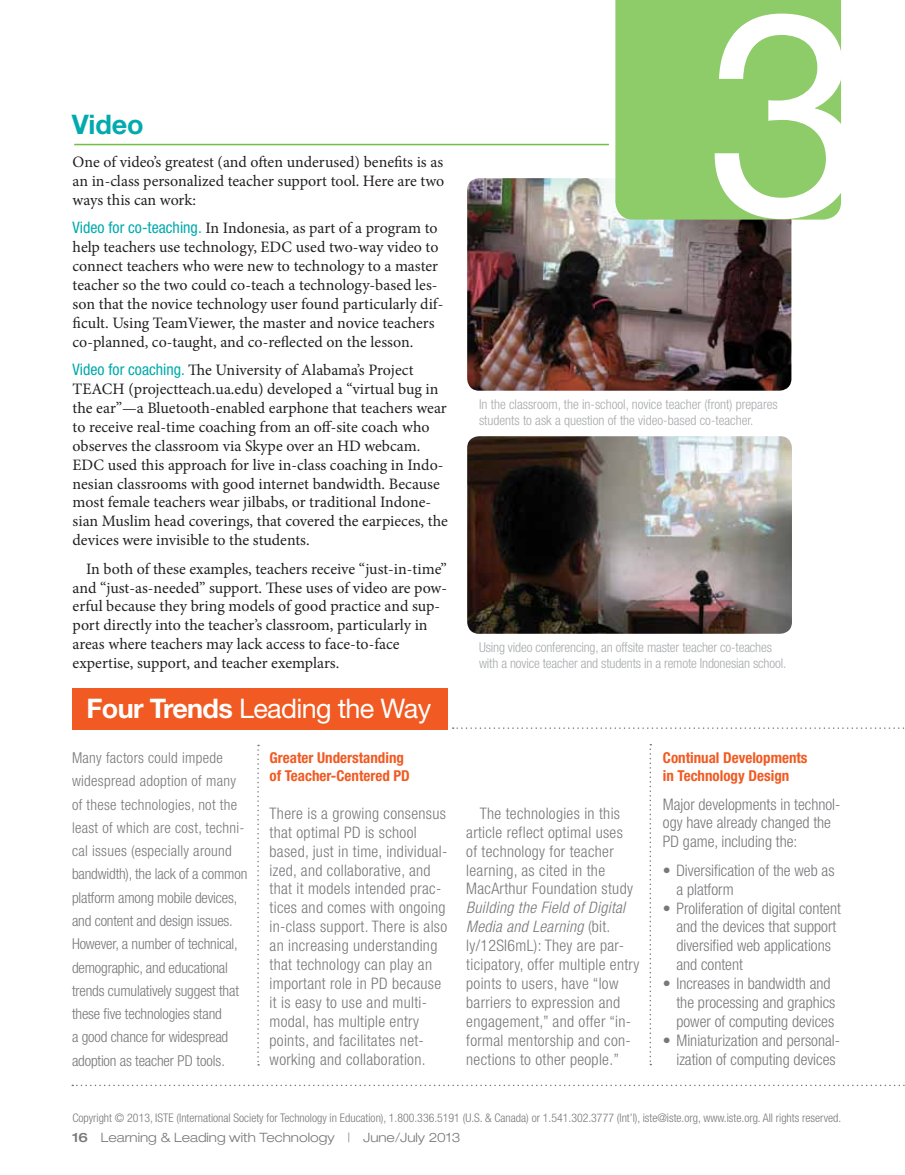
<style>
.page{position:relative;width:905px;height:1175px;background:#fff}
.page>*{position:absolute;margin:0;border:0;box-sizing:border-box;transform-origin:0 0}
.t1{font:285px "Helvetica Neue LT Std";color:#fff}
.t2{font:27px "Helvetica Neue LT Std";letter-spacing:-.025em;color:#fff}
.t3{font:700 27px "Helvetica Neue LT Std";letter-spacing:-.005em;color:#00aaad}
.t4{font:15.9px/18.9px "Minion Pro";color:#231f20}
.t5{font:300 condensed 15.9px/18.9px "Helvetica Neue LT Std";letter-spacing:.02em;color:#77787b}
.t6{font:300 condensed 15.9px/18.9px "Helvetica Neue LT Std";color:#77787b}
.t7{font:300 condensed 15px/23.2px "Helvetica Neue LT Std";letter-spacing:-.01em;color:#77787b}
.t8{font:700 condensed 15px/18px "Helvetica Neue LT Std";color:#f15a22}
.t9{font:300 condensed 13.5px/15.9px "Helvetica Neue LT Std";letter-spacing:-.01em;color:#a7a9ac}
.t10{font:300 expanded 12.9px "Helvetica Neue LT Std";color:#77787b}
.t11{font:300 condensed 11.85px "Helvetica Neue LT Std";color:#77787b}
.s1{font-family:"Helvetica Neue LT Std";font-stretch:condensed;color:#00aaad}
.s2{font-weight:700}
.s3{font-style:italic}
.s4{font-weight:500}
</style>
<div class="page">
<svg style="left:452px;top:727px;width:453px;height:2px"></svg>
<hr style="left:74px;top:144px;width:535px;height:1px;background:#72bf44">
<div style="left:72px;top:688px;width:375px;height:42px;background:#f15a22"></div>
<svg style="left:72px;top:1084px;width:833px;height:2px"></svg>
<svg style="left:257px;top:744px;width:2px;height:321px"></svg>
<svg style="left:649px;top:744px;width:2px;height:321px"></svg>
<img style="left:467px;top:178px;width:324px;height:213px">
<img style="left:467px;top:436px;width:325px;height:198px">
<div style="left:615px;top:0;width:226px;height:220px;background:#8ecb69"></div>
<h2 class="t3" style="left:72px;top:108px;width:73px">Video</h2>
<p class="t4" style="left:73px;top:153px;width:373px;text-align:justify">One of video’s greatest (and often underused) benefits is as an in-class personalized teacher support tool. Here are two ways this can work:</p>
<p class="t4" style="left:73px;top:219px;width:372px"><span class="s1">Video for co-teaching.</span> In Indonesia, as part of a program to help teachers use technology, EDC used two-way video to connect teachers who were new to technology to a master teacher so the two could co-teach a technology-based les&shy;son that the novice technology user found particularly dif&shy;ficult. Using TeamViewer, the master and novice teachers co-planned, co-taught, and co-reflected on the lesson.</p>
<p class="t4" style="left:73px;top:360px;width:377px"><span class="s1">Video for coaching.</span> The University of Alabama’s Project TEACH (projectteach.ua.edu) developed a “virtual bug in the ear”—a Bluetooth-enabled earphone that teachers wear to receive real-time coaching from an off-site coach who observes the classroom via Skype over an HD webcam.<br>EDC used this approach for live in-class coaching in Indo&shy;nesian classrooms with good internet bandwidth. Because most female teachers wear jilbabs, or traditional Indone&shy;sian Muslim head coverings, that covered the earpieces, the devices were invisible to the students.</p>
<p class="t4" style="left:73px;top:559px;width:376px;text-indent:13px">In both of these examples, teachers receive “just-in-time” and “just-as-needed” support. These uses of video are pow&shy;erful because they bring models of good practice and sup&shy;port directly into the teacher’s classroom, particularly in areas where teachers may lack access to face-to-face expertise, support, and teacher exemplars.</p>
<h2 class="t2" style="left:86px;top:692px;width:346px"><span class="s2">Four Trends</span> Leading the Way</h2>
<h1 class="t1" style="left:706px;top:-56px;width:160px">3</h1>
<p class="t9" style="left:479px;top:396px;width:300px">In the classroom, the in-school, novice teacher (front) prepares students to ask a question of the video-based co-teacher.</p>
<p class="t9" style="left:479px;top:639px;width:309px">Using video conferencing, an offsite master teacher co-teaches with a novice teacher and students in a remote Indonesian school.</p>
<p class="t7" style="left:72px;top:746px;width:177px">Many factors could impede widespread adoption of many of these technologies, not the least of which are cost, techni&shy;cal issues (especially around bandwidth), the lack of a common platform among mobile devices, and content and design issues.<br>However, a number of technical, demographic, and educational trends cumulatively suggest that these five technologies stand<br>a good chance for widespread adoption as teacher PD tools.</p>
<p class="t8" style="left:269px;top:748px;width:142px">Greater Understanding of Teacher-Centered PD</p>
<p class="t5" style="left:269px;top:803px;width:179px">There is a growing consensus that optimal PD is school based, just in time, individual&shy;ized, and collaborative, and that it models intended prac&shy;tices and comes with ongoing in-class support. There is also an increasing understanding that technology can play an important role in PD because it is easy to use and multi&shy;modal, has multiple entry points, and facilitates net&shy;working and collaboration.</p>
<p class="t5" style="left:466px;top:803px;width:168px;text-indent:13px">The technologies in this article reflect optimal uses of technology for teacher learning, as cited in the<br>MacArthur Foundation study</p>
<p class="t5" style="left:466px;top:898px;width:175px"><span class="s3">Building the Field of Digital<br>Media and Learning</span> (bit. ly/12SI6mL): They are par&shy;ticipatory, offer multiple entry points to users, have “low barriers to expression and engagement,” and offer “in&shy;formal mentorship and con&shy;nections to other people.”</p>
<p class="t8" style="left:663px;top:748px;width:146px">Continual Developments in Technology Design</p>
<p class="t6" style="left:663px;top:794px;width:179px">Major developments in technol&shy;ogy have already changed the<br>PD game, including the:</p>
<p class="t6" style="left:676px;top:860px;width:159px;text-indent:-13px">• Diversification of the web as a platform</p>
<p class="t6" style="left:676px;top:898px;width:166px;text-indent:-13px">• Proliferation of digital content and the devices that support diversified web applications and content</p>
<p class="t6" style="left:676px;top:974px;width:160px;text-indent:-13px">• Increases in bandwidth and the processing and graphics power of computing devices</p>
<p class="t6" style="left:663px;top:1030px;width:179px;text-align:center">• Miniaturization and personal&shy;ization of computing devices</p>
<p class="t11" style="left:72px;top:1111px;width:770px">Copyright © 2013, ISTE (International Society for Technology in Education), 1.800.336.5191 (U.S. &amp; Canada) or 1.541.302.3777 (Int’l), iste@iste.org, www.iste.org. All rights reserved.</p>
<p class="t10" style="left:72px;top:1129px;width:390px"><span class="s4">16</span> Learning &amp; Leading with Technology | June/July 2013</p>
</div>
